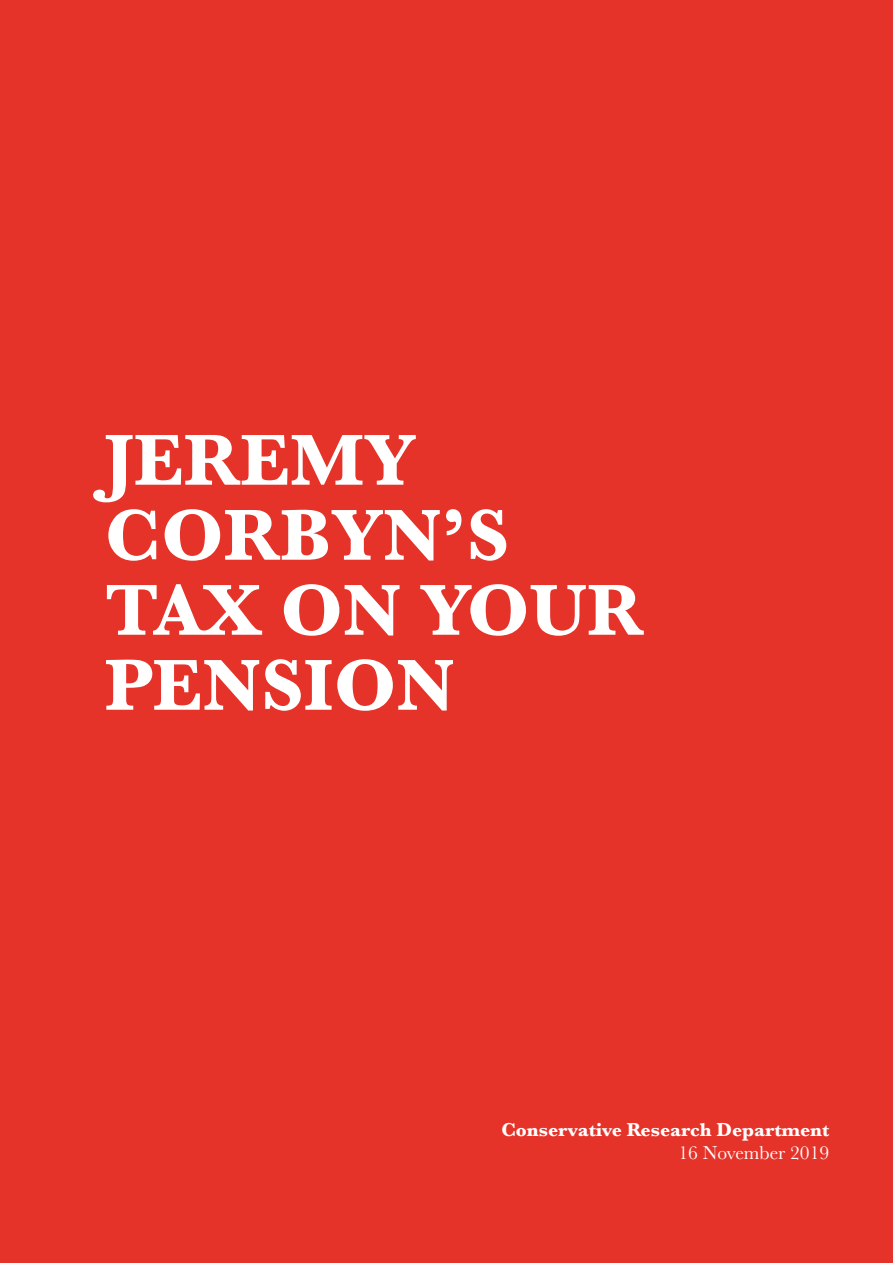
<style>
.page{position:relative;width:893px;height:1263px;background:#e63329}
.page>*{position:absolute;margin:0;border:0;box-sizing:border-box;transform-origin:0 0}
.t1{font:700 75px/75px "Baskerville";color:#fff}
.t2{font:700 19.5px "Baskerville";color:#fff}
.t3{font:19.5px "Baskerville";color:#fff}
</style>
<div class="page">
<p class="t1" style="left:105px;top:423px;width:540px">JEREMY<br>CORBYN’S<br>TAX ON YOUR<br>PENSION</p>
<p class="t2" style="left:501px;top:1116px;width:329px">Conservative Research Department</p>
<p class="t3" style="left:679px;top:1140px;width:152px">16 November 2019</p>
</div>
